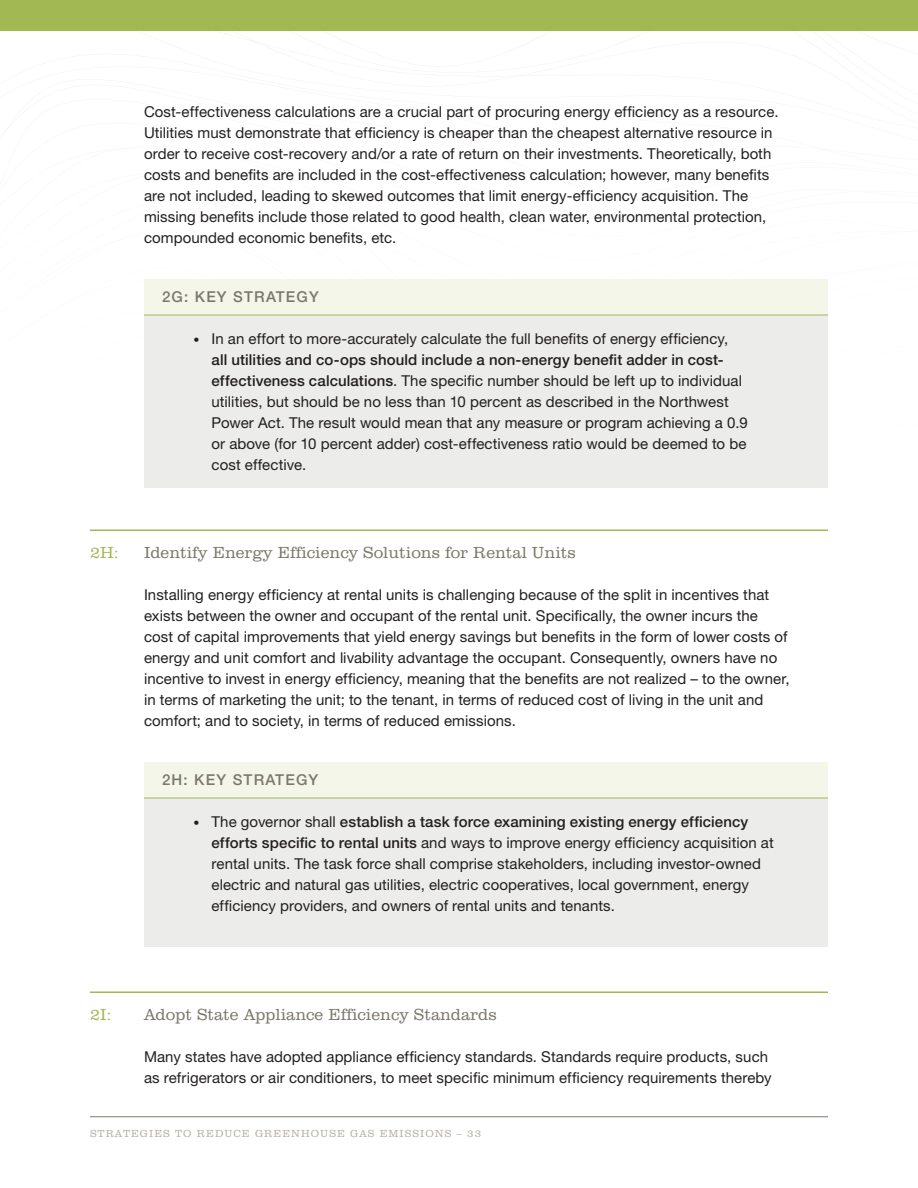
<style>
.page{position:relative;width:918px;height:1188px;background:#fff}
.page>*{position:absolute;margin:0;border:0;box-sizing:border-box;transform-origin:0 0}
.MT-_2_Recc_H1{font:300 16.5px "Clarendon BT";color:#7c786c}
.MT-_2_Recc_H1-2{font:300 16.5px "Clarendon BT";color:#a2b953}
.USCA-MT_Indented_Bod{font:15px/21px "Helvetica Neue LT Std";letter-spacing:.005em;color:#231f20}
.t1{font:500 15px "Helvetica Neue LT Std";letter-spacing:.08em;color:#7c786c}
.t2{font:300 10.5px "Clarendon BT";letter-spacing:.1em;color:#b4afa8}
.s1{font-weight:300;font-size:12px}
.s2{font-weight:500}
</style>
<div class="page">
<div style="left:0;top:0;width:918px;height:31px;background:#a2b953"></div>
<hr style="left:90px;top:1116px;width:738px;height:1px;background:#7c786c">
<div style="left:144px;top:279px;width:684px;height:36px;background:#f4f6ea"></div>
<div style="left:144px;top:315px;width:684px;height:173px;background:#ececea"></div>
<hr style="left:144px;top:315px;width:684px;height:1px;background:#a2b953">
<hr style="left:90px;top:530px;width:738px;height:1px;background:#a2b953">
<div style="left:144px;top:762px;width:684px;height:36px;background:#f4f6ea"></div>
<div style="left:144px;top:798px;width:684px;height:149px;background:#ececea"></div>
<hr style="left:144px;top:798px;width:684px;height:1px;background:#a2b953">
<hr style="left:90px;top:992px;width:738px;height:1px;background:#a2b953">
<p class="USCA-MT_Indented_Bod" style="left:144px;top:101px;width:636px">Cost-effectiveness calculations are a crucial part of procuring energy efficiency as a resource.<br>Utilities must demonstrate that efficiency is cheaper than the cheapest alternative resource in order to receive cost-recovery and/or a rate of return on their investments. Theoretically, both costs and benefits are included in the cost-effectiveness calculation; however, many benefits are not included, leading to skewed outcomes that limit energy-efficiency acquisition. The missing benefits include those related to good health, clean water, environmental protection, compounded economic benefits, etc.</p>
<p class="t1" style="left:162px;top:288px;width:158px">2G: KEY STRATEGY</p>
<p class="USCA-MT_Indented_Bod" style="left:212px;top:328px;width:538px;text-indent:-18px"><span class="s1">•</span> In an effort to more-accurately calculate the full benefits of energy efficiency,<br><span class="s2">all utilities and co-ops should include a non-energy benefit adder in cost&shy;effectiveness calculations</span>. The specific number should be left up to individual utilities, but should be no less than 10 percent as described in the Northwest Power Act. The result would mean that any measure or program achieving a 0.9 or above (for 10 percent adder) cost-effectiveness ratio would be deemed to be cost effective.</p>
<p class="MT-_2_Recc_H1-2" style="left:90px;top:542px;width:30px">2H:</p>
<p class="MT-_2_Recc_H1" style="left:144px;top:542px;width:433px">Identify Energy Efficiency Solutions for Rental Units</p>
<p class="USCA-MT_Indented_Bod" style="left:144px;top:584px;width:647px">Installing energy efficiency at rental units is challenging because of the split in incentives that exists between the owner and occupant of the rental unit. Specifically, the owner incurs the cost of capital improvements that yield energy savings but benefits in the form of lower costs of energy and unit comfort and livability advantage the occupant. Consequently, owners have no incentive to invest in energy efficiency, meaning that the benefits are not realized – to the owner, in terms of marketing the unit; to the tenant, in terms of reduced cost of living in the unit and comfort; and to society, in terms of reduced emissions.</p>
<p class="t1" style="left:162px;top:771px;width:158px">2H: KEY STRATEGY</p>
<p class="USCA-MT_Indented_Bod" style="left:212px;top:811px;width:564px;text-indent:-18px"><span class="s1">•</span> The governor shall <span class="s2">establish a task force examining existing energy efficiency efforts specific to rental units</span> and ways to improve energy efficiency acquisition at rental units. The task force shall comprise stakeholders, including investor-owned electric and natural gas utilities, electric cooperatives, local government, energy efficiency providers, and owners of rental units and tenants.</p>
<p class="MT-_2_Recc_H1-2" style="left:90px;top:1004px;width:23px">2I:</p>
<p class="MT-_2_Recc_H1" style="left:144px;top:1004px;width:354px">Adopt State Appliance Efficiency Standards</p>
<p class="USCA-MT_Indented_Bod" style="left:144px;top:1046px;width:629px">Many states have adopted appliance efficiency standards. Standards require products, such as refrigerators or air conditioners, to meet specific minimum efficiency requirements thereby</p>
<p class="t2" style="left:90px;top:1128px;width:393px">STRATEGIES TO REDUCE GREENHOUSE GAS EMISSIONS – 33</p>
</div>
